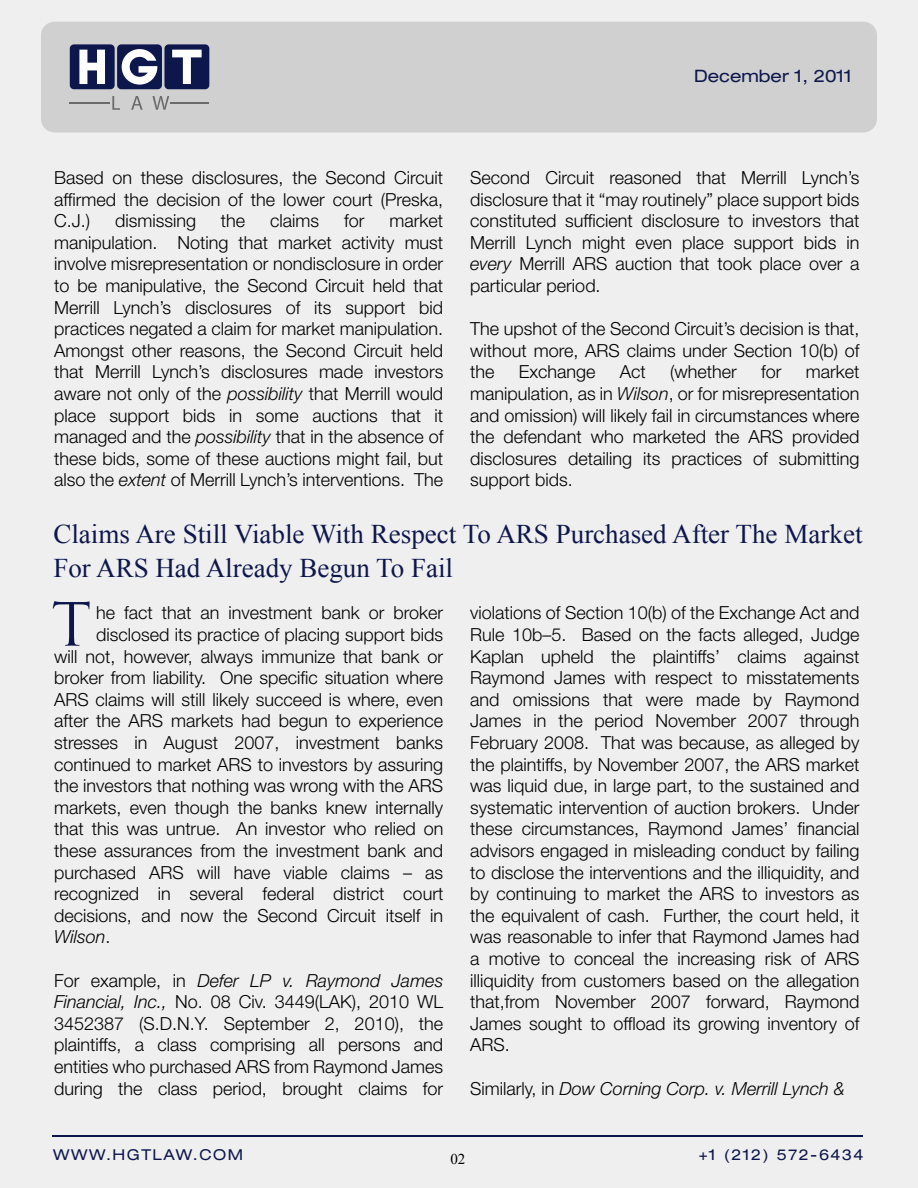
<style>
.page{position:relative;width:918px;height:1188px;background:#efefef}
.page>*{position:absolute;margin:0;border:0;box-sizing:border-box;transform-origin:0 0}
.t1{font:58.05px "Trajan Pro";color:#0e174c}
.t2{font:27px/34.8px "Times New Roman";color:#0e174c}
.t3{font:300 18px/21.6px "Helvetica Neue LT Std";color:#000;text-align:justify}
.t4{font:italic 300 18px "Helvetica Neue LT Std";color:#000}
.t5{font:expanded 17.1px "Helvetica Neue LT Std";color:#0e174c}
.t6{font:expanded 15px "Helvetica Neue LT Std";letter-spacing:.1em;color:#0e174c}
.t7{font:15px "Times New Roman";color:#000}
.s1{font-style:italic}
.s2{font-style:normal}
</style>
<div class="page">
<hr style="left:53px;top:1135px;width:810px;height:2px;background:#0e174c">
<div style="left:41px;top:22px;width:836px;height:110px;background:#d0d0d0;border-radius:14px"></div>
<div style="left:70px;top:44px;width:45px;height:45px;background:#0e174c;border-radius:4px"></div>
<svg style="left:79px;top:50px;width:26px;height:34px"></svg>
<div style="left:164px;top:44px;width:45px;height:45px;background:#0e174c;border-radius:4px"></div>
<svg style="left:172px;top:50px;width:30px;height:34px"></svg>
<div style="left:117px;top:44px;width:45px;height:45px;background:#0e174c;border-radius:4px"></div>
<svg style="left:122px;top:49px;width:35px;height:36px"></svg>
<svg style="left:112px;top:96px;width:8px;height:14px"></svg>
<svg style="left:131px;top:96px;width:12px;height:14px"></svg>
<svg style="left:153px;top:96px;width:16px;height:14px"></svg>
<hr style="left:170px;top:102px;width:38px;height:2px;background:#6b696a">
<hr style="left:70px;top:102px;width:40px;height:2px;background:#6b696a">
<p class="t5" style="left:694px;top:66px;width:159px">December 1, 2011</p>
<p class="t3" style="left:54px;top:166px;width:391px">Based on these disclosures, the Second Circuit affirmed the decision of the lower court (Preska, C.J.)</p>
<p class="t3" style="left:54px;top:210px;width:391px;text-indent:336px">market manipulation. Noting that market activity must involve misrepresentation or nondisclosure in order to be manipulative, the Second Circuit held that Merrill Lynch’s disclosures of its support bid practices negated a claim for market manipulation.<br>Amongst other reasons, the Second Circuit held that Merrill Lynch’s disclosures made investors aware not only of the <span class="s1">possibility</span> that Merrill would place support bids in some auctions that it managed and the <span class="s1">possibility</span> that in the absence of these bids, some of these auctions might fail, but also the <span class="s1">extent</span> of Merrill Lynch’s interventions. The</p>
<p class="t3" style="left:115px;top:210px;width:82px">dismissing</p>
<p class="t3" style="left:221px;top:210px;width:26px">the</p>
<p class="t3" style="left:270px;top:210px;width:50px">claims</p>
<p class="t3" style="left:344px;top:210px;width:22px">for</p>
<p class="t3" style="left:470px;top:166px;width:391px">Second Circuit reasoned that Merrill Lynch’s disclosure that it “may routinely” place support bids constituted sufficient disclosure to investors that Merrill Lynch might even place support bids in <span class="s1">every</span> Merrill ARS auction that took place over a particular period.</p>
<p class="t3" style="left:470px;top:318px;width:391px">The upshot of the Second Circuit’s decision is that, without more, ARS claims under Section 10(b) of the</p>
<p class="t3" style="left:519px;top:361px;width:78px">Exchange</p>
<p class="t3" style="left:620px;top:361px;width:28px">Act</p>
<p class="t3" style="left:670px;top:361px;width:68px">(whether</p>
<p class="t3" style="left:761px;top:361px;width:22px">for</p>
<p class="t3" style="left:470px;top:361px;width:391px;text-indent:336px">market manipulation, as in <span class="s1">Wilson</span>, or for misrepresentation and omission) will likely fail in circumstances where the defendant who marketed the ARS provided disclosures detailing its practices of submitting support bids.</p>
<h2 class="t2" style="left:53px;top:516px;width:811px">Claims Are Still Viable With Respect To ARS Purchased After The Market<br>For ARS Had Already Begun To Fail</h2>
<h1 class="t1" style="left:51px;top:588px;width:42px">T</h1>
<p class="t3" style="left:470px;top:602px;width:391px">violations of Section 10(b) of the Exchange Act and Rule 10b–5. Based on the facts alleged, Judge Kaplan upheld the plaintiffs’ claims against Raymond James with respect to misstatements and omissions that were made by Raymond James in the period November 2007 through February 2008. That was because, as alleged by the plaintiffs, by November 2007, the ARS market was liquid due, in large part, to the sustained and systematic intervention of auction brokers. Under these circumstances, Raymond James’ financial advisors engaged in misleading conduct by failing to disclose the interventions and the illiquidity, and by continuing to market the ARS to investors as the equivalent of cash. Further, the court held, it was reasonable to infer that Raymond James had a motive to conceal the increasing risk of ARS illiquidity from customers based on the allegation that,from November 2007 forward, Raymond James sought to offload its growing inventory of ARS.</p>
<p class="t4" style="left:470px;top:1078px;width:376px"><span class="s2">Similarly, in</span> Dow Corning Corp. v. Merrill Lynch &amp;</p>
<p class="t3" style="left:96px;top:602px;width:349px">he fact that an investment bank or broker</p>
<p class="t3" style="left:96px;top:624px;width:349px">disclosed its practice of placing support bids</p>
<p class="t3" style="left:54px;top:645px;width:391px">will not, however, always immunize that bank or</p>
<p class="t3" style="left:54px;top:667px;width:391px">broker from liability. One specific situation where</p>
<p class="t3" style="left:54px;top:688px;width:391px">ARS claims will still likely succeed is where, even</p>
<p class="t3" style="left:54px;top:710px;width:391px">after the ARS markets had begun to experience</p>
<p class="t3" style="left:54px;top:732px;width:391px">stresses in August 2007, investment banks</p>
<p class="t3" style="left:54px;top:753px;width:391px">continued to market ARS to investors by assuring</p>
<p class="t3" style="left:54px;top:775px;width:391px">the investors that nothing was wrong with the ARS</p>
<p class="t3" style="left:54px;top:796px;width:391px">markets, even though the banks knew internally</p>
<p class="t3" style="left:54px;top:818px;width:391px">that this was untrue. An investor who relied on</p>
<p class="t3" style="left:54px;top:840px;width:391px">these assurances from the investment bank and</p>
<p class="t3" style="left:54px;top:861px;width:391px">purchased ARS will have viable claims – as</p>
<p class="t3" style="left:54px;top:883px;width:391px">recognized in several federal district court</p>
<p class="t3" style="left:54px;top:904px;width:391px">decisions, and now the Second Circuit itself in</p>
<p class="t4" style="left:54px;top:926px;width:58px">Wilson<span class="s2">.</span></p>
<p class="t3" style="left:54px;top:969px;width:391px">For example, in <span class="s1">Defer LP v. Raymond James Financial, Inc.,</span> No. 08 Civ. 3449(LAK), 2010 WL 3452387 (S.D.N.Y. September 2, 2010), the plaintiffs, a class comprising all persons and entities who purchased ARS from Raymond James during the class period, brought claims for</p>
<p class="t6" style="left:53px;top:1146px;width:191px">WWW.HGTLAW.COM</p>
<p class="t7" style="left:450px;top:1149px;width:16px">02</p>
<p class="t6" style="left:699px;top:1146px;width:166px">+1 (212) 572-6434</p>
</div>
